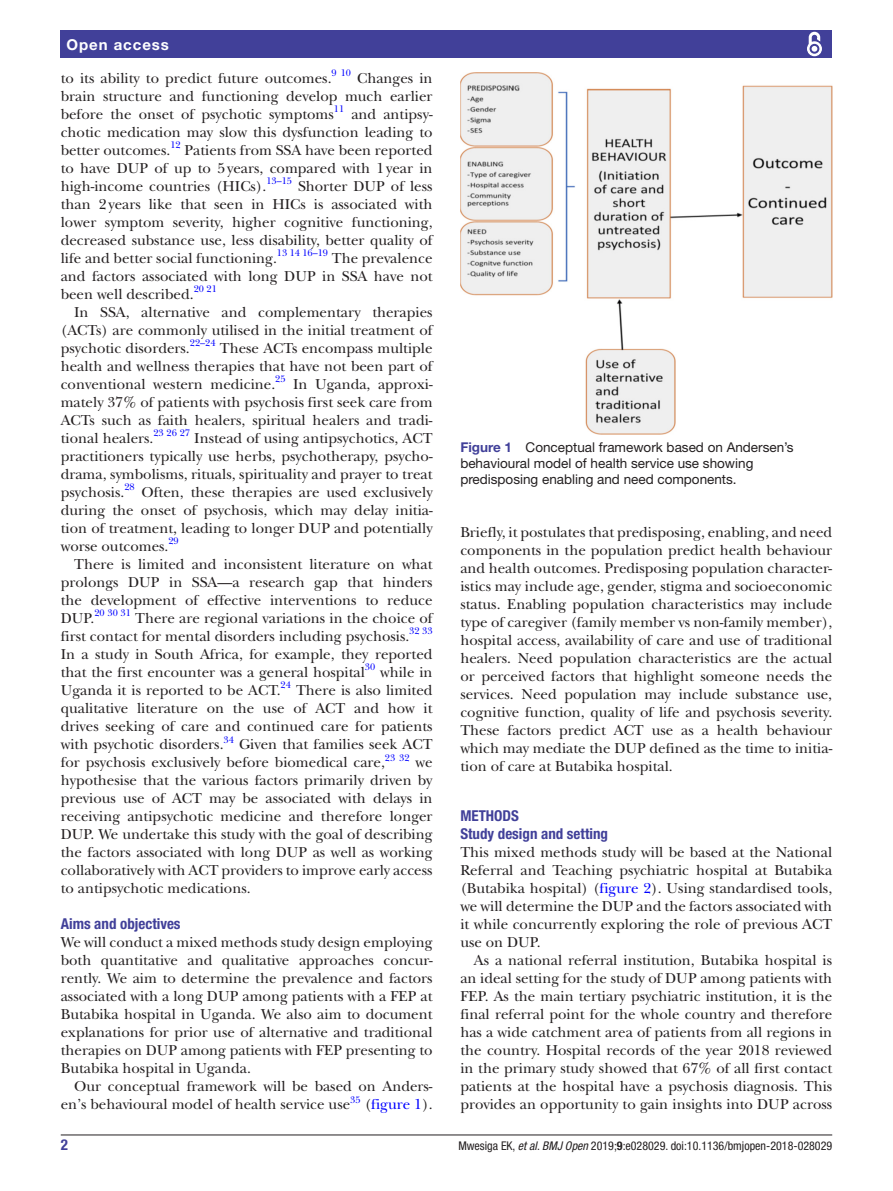
<style>
.page{position:relative;width:893px;height:1191px;background:#fff}
.page>*{position:absolute;margin:0;border:0;box-sizing:border-box;transform-origin:0 0}
.t1{font:15px/18px "New Baskerville";color:#231f20;text-align:justify}
.t2{font:700 condensed 15px/18px "Helvetica Neue LT Std";color:#414099}
.t3{font:700 15px "Helvetica Neue LT Std";letter-spacing:.065em;color:#fff}
.t4{font:15px "New Baskerville";color:#00f}
.t5{font:13.5px/16.2px "Helvetica Neue LT Std";color:#231f20}
.t6{font:condensed 12px "Helvetica Neue LT Std";color:#231f20}
.t7{font:9.9px "New Baskerville";color:#00f}
.s1{color:#231f20}
.s2{font-weight:700;color:#414099}
.s3{color:#00f}
.s4{font-style:italic}
.s5{font-weight:700}
</style>
<div class="page">
<hr style="left:61px;top:1134px;width:771px;height:1px;background:#231f20">
<div style="left:61px;top:31px;width:771px;height:27px;background:#414099"></div>
<svg style="left:807px;top:31px;width:15px;height:26px"></svg>
<img style="left:460px;top:73px;width:372px;height:361px">
<p class="t3" style="left:66px;top:35px;width:104px">Open access</p>
<p class="t1" style="left:61px;top:69px;width:272px">to its ability to predict future outcomes.</p>
<p class="t7" style="left:332px;top:67px;width:21px">9 10</p>
<p class="t1" style="left:61px;top:69px;width:373px;text-indent:296px">Changes in brain structure and functioning develop much earlier before the onset of psychotic symptoms</p>
<p class="t7" style="left:334px;top:103px;width:12px">11</p>
<p class="t1" style="left:61px;top:105px;width:373px;text-indent:291px">and antipsy&shy;chotic medication may slow this dysfunction leading to better outcomes.</p>
<p class="t7" style="left:170px;top:139px;width:12px">12</p>
<p class="t1" style="left:61px;top:141px;width:373px;text-indent:124px">Patients from SSA have been reported to have DUP of up to 5years, compared with 1year in high-income countries (HICs).</p>
<p class="t7" style="left:266px;top:175px;width:27px">13–15</p>
<p class="t1" style="left:61px;top:177px;width:373px;text-indent:237px">Shorter DUP of less than 2years like that seen in HICs is associated with lower symptom severity, higher cognitive functioning, decreased substance use, less disability, better quality of life and better social functioning.</p>
<p class="t7" style="left:277px;top:247px;width:53px">13 14 16–19</p>
<p class="t1" style="left:61px;top:249px;width:373px;text-indent:271px">The prevalence and factors associated with long DUP in SSA have not been well described.</p>
<p class="t7" style="left:194px;top:283px;width:25px">20 21</p>
<p class="t1" style="left:61px;top:303px;width:373px;text-indent:14px">In SSA, alternative and complementary therapies (ACTs) are commonly utilised in the initial treatment of psychotic disorders.</p>
<p class="t7" style="left:190px;top:337px;width:27px">22–24</p>
<p class="t1" style="left:61px;top:339px;width:373px;text-indent:159px">These ACTs encompass multiple health and wellness therapies that have not been part of conventional western medicine.</p>
<p class="t7" style="left:275px;top:373px;width:12px">25</p>
<p class="t1" style="left:61px;top:375px;width:373px;text-indent:232px">In Uganda, approxi&shy;mately 37% of patients with psychosis first seek care from ACTs such as faith healers, spiritual healers and tradi&shy;tional healers.<sup>23</sup> <sup>26</sup> <sup>27</sup> Instead of using antipsychotics, ACT practitioners typically use herbs, psychotherapy, psycho&shy;drama, symbolisms, rituals, spirituality and prayer to treat psychosis.</p>
<p class="t7" style="left:124px;top:481px;width:12px">28</p>
<p class="t1" style="left:61px;top:483px;width:373px;text-indent:81px">Often, these therapies are used exclusively during the onset of psychosis, which may delay initia&shy;tion of treatment, leading to longer DUP and potentially worse outcomes.</p>
<p class="t7" style="left:168px;top:535px;width:12px">29</p>
<p class="t1" style="left:61px;top:555px;width:373px;text-indent:14px">There is limited and inconsistent literature on what prolongs DUP in SSA—a research gap that hinders the development of effective interventions to reduce DUP.</p>
<p class="t7" style="left:94px;top:607px;width:38px">20 30 31</p>
<p class="t1" style="left:61px;top:609px;width:373px;text-indent:74px">There are regional variations in the choice of first contact for mental disorders including psychosis.</p>
<p class="t7" style="left:409px;top:625px;width:25px">32 33</p>
<p class="t1" style="left:61px;top:645px;width:373px">In a study in South Africa, for example, they reported that the first encounter was a general hospital</p>
<p class="t7" style="left:365px;top:661px;width:12px">30</p>
<p class="t1" style="left:380px;top:663px;width:54px">while in</p>
<p class="t1" style="left:61px;top:681px;width:221px">Uganda it is reported to be ACT.</p>
<p class="t7" style="left:281px;top:679px;width:12px">24</p>
<p class="t1" style="left:61px;top:681px;width:373px;text-indent:235px">There is also limited qualitative literature on the use of ACT and how it drives seeking of care and continued care for patients with psychotic disorders.</p>
<p class="t7" style="left:224px;top:733px;width:12px">34</p>
<p class="t1" style="left:61px;top:735px;width:373px;text-indent:178px">Given that families seek ACT for psychosis exclusively before biomedical care,</p>
<p class="t7" style="left:385px;top:751px;width:26px">23 32</p>
<p class="t1" style="left:61px;top:753px;width:373px;text-indent:355px">we hypothesise that the various factors primarily driven by previous use of ACT may be associated with delays in receiving antipsychotic medicine and therefore longer DUP. We undertake this study with the goal of describing the factors associated with long DUP as well as working collaboratively with ACT providers to improve early access to antipsychotic medications.</p>
<p class="t2" style="left:61px;top:914px;width:121px">Aims and objectives</p>
<p class="t1" style="left:61px;top:933px;width:373px">We will conduct a mixed methods study design employing both quantitative and qualitative approaches concur&shy;rently. We aim to determine the prevalence and factors associated with a long DUP among patients with a FEP at Butabika hospital in Uganda. We also aim to document explanations for prior use of alternative and traditional therapies on DUP among patients with FEP presenting to Butabika hospital in Uganda.</p>
<p class="t1" style="left:61px;top:1077px;width:373px;text-indent:13px">Our conceptual framework will be based on Anders&shy;en’s behavioural model of health service use</p>
<p class="t7" style="left:350px;top:1093px;width:12px">35</p>
<p class="t4" style="left:365px;top:1095px;width:69px"><span class="s1">(</span>figure 1<span class="s1">).</span></p>
<p class="t5" style="left:460px;top:438px;width:335px"><span class="s2">Figure 1</span> Conceptual framework based on Andersen’s behavioural model of health service use showing predisposing enabling and need components.</p>
<p class="t1" style="left:460px;top:523px;width:373px">Briefly, it postulates that predisposing, enabling, and need components in the population predict health behaviour and health outcomes. Predisposing population character&shy;istics may include age, gender, stigma and socioeconomic status. Enabling population characteristics may include type of caregiver (family member vs non-family member), hospital access, availability of care and use of traditional healers. Need population characteristics are the actual or perceived factors that highlight someone needs the services. Need population may include substance use, cognitive function, quality of life and psychosis severity.<br>These factors predict ACT use as a health behaviour which may mediate the DUP defined as the time to initia&shy;tion of care at Butabika hospital.</p>
<p class="t2" style="left:460px;top:806px;width:149px">Methods<br>Study design and setting</p>
<p class="t1" style="left:460px;top:843px;width:373px">This mixed methods study will be based at the National Referral and Teaching psychiatric hospital at Butabika (Butabika hospital) (<span class="s3">figure 2</span>). Using standardised tools, we will determine the DUP and the factors associated with it while concurrently exploring the role of previous ACT use on DUP.</p>
<p class="t1" style="left:460px;top:951px;width:373px;text-indent:14px">As a national referral institution, Butabika hospital is an ideal setting for the study of DUP among patients with FEP. As the main tertiary psychiatric institution, it is the final referral point for the whole country and therefore has a wide catchment area of patients from all regions in the country. Hospital records of the year 2018 reviewed in the primary study showed that 67% of all first contact patients at the hospital have a psychosis diagnosis. This provides an opportunity to gain insights into DUP across</p>
<p class="t2" style="left:61px;top:1135px;width:9px">2</p>
<p class="t6" style="left:458px;top:1138px;width:375px">Mwesiga EK, <span class="s4">et al</span>. <span class="s4">BMJ Open</span> 2019;<span class="s5">9</span>:e028029. doi:10.1136/bmjopen-2018-028029</p>
</div>
